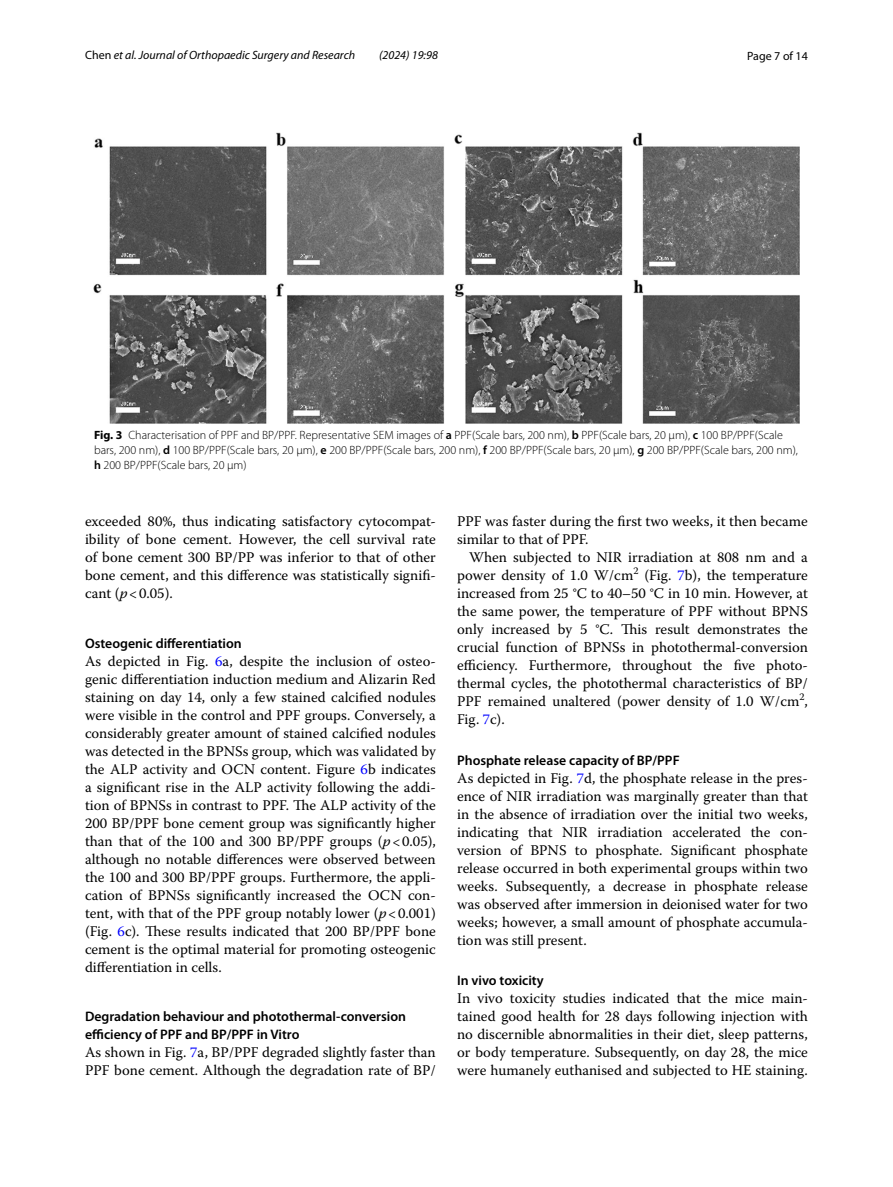
<style>
.page{position:relative;width:893px;height:1187px;background:#fff}
.page>*{position:absolute;margin:0;border:0;box-sizing:border-box;transform-origin:0 0}
.t1{font:14.7px/18px "Warnock Pro";color:#000;text-align:justify}
.t2{font:600 13.8px/18px "Myriad Pro";color:#000}
.t3{font:300 12px/15px "Myriad Pro";color:#000}
.t4{font:italic 12px "Myriad Pro";color:#000}
.t5{font:12px "Myriad Pro";color:#000}
.s1{font-style:normal}
.s2{font-weight:700}
.s3{font-weight:600}
.s4{font-style:italic}
.s5{color:#00f}
</style>
<div class="page">
<img style="left:94px;top:133px;width:705px;height:290px">
<p class="t4" style="left:85px;top:48px;width:272px"><span class="s1">Chen</span> et al. Journal of Orthopaedic Surgery and Research</p>
<p class="t4" style="left:379px;top:48px;width:60px">(2024) 19:98</p>
<p class="t5" style="left:747px;top:48px;width:62px">Page 7 of 14</p>
<p class="t3" style="left:94px;top:427px;width:705px"><span class="s2">Fig. 3</span> Characterisation of PPF and BP/PPF. Representative SEM images of <span class="s3">a</span> PPF(Scale bars, 200 nm), <span class="s3">b</span> PPF(Scale bars, 20 μm), <span class="s3">c</span> 100 BP/PPF(Scale bars, 200 nm), <span class="s3">d</span> 100 BP/PPF(Scale bars, 20 μm), <span class="s3">e</span> 200 BP/PPF(Scale bars, 200 nm), <span class="s3">f</span> 200 BP/PPF(Scale bars, 20 μm), <span class="s3">g</span> 200 BP/PPF(Scale bars, 200 nm), <span class="s3">h</span> 200 BP/PPF(Scale bars, 20 μm)</p>
<p class="t1" style="left:85px;top:511px;width:352px">exceeded 80%, thus indicating satisfactory cytocompat&shy;ibility of bone cement. However, the cell survival rate of bone cement 300 BP/PP was inferior to that of other bone cement, and this difference was statistically signifi&shy;cant (<span class="s4">p</span>&lt;0.05).</p>
<p class="t2" style="left:85px;top:633px;width:158px">Osteogenic differentiation</p>
<p class="t1" style="left:85px;top:651px;width:352px">As depicted in Fig. <span class="s5">6</span>a, despite the inclusion of osteo&shy;genic differentiation induction medium and Alizarin Red staining on day 14, only a few stained calcified nodules were visible in the control and PPF groups. Conversely, a considerably greater amount of stained calcified nodules was detected in the BPNSs group, which was validated by the ALP activity and OCN content. Figure <span class="s5">6</span>b indicates a significant rise in the ALP activity following the addi&shy;tion of BPNSs in contrast to PPF. The ALP activity of the 200 BP/PPF bone cement group was significantly higher than that of the 100 and 300 BP/PPF groups (<span class="s4">p</span>&lt;0.05), although no notable differences were observed between the 100 and 300 BP/PPF groups. Furthermore, the appli&shy;cation of BPNSs significantly increased the OCN con&shy;tent, with that of the PPF group notably lower (<span class="s4">p</span>&lt;0.001) (Fig. <span class="s5">6</span>c). These results indicated that 200 BP/PPF bone cement is the optimal material for promoting osteogenic differentiation in cells.</p>
<p class="t2" style="left:85px;top:1007px;width:323px">Degradation behaviour and photothermal‑conversion efficiency of PPF and BP/PPF in Vitro</p>
<p class="t1" style="left:85px;top:1043px;width:352px">As shown in Fig. <span class="s5">7</span>a, BP/PPF degraded slightly faster than<br>PPF bone cement. Although the degradation rate of BP/</p>
<p class="t1" style="left:457px;top:511px;width:352px">PPF was faster during the first two weeks, it then became similar to that of PPF.</p>
<p class="t1" style="left:457px;top:547px;width:352px;text-indent:12px">When subjected to NIR irradiation at 808 nm and a power density of 1.0 W/cm<sup>2</sup> (Fig. <span class="s5">7</span>b), the temperature increased from 25 °C to 40–50 °C in 10 min. However, at the same power, the temperature of PPF without BPNS only increased by 5 °C. This result demonstrates the crucial function of BPNSs in photothermal-conversion efficiency. Furthermore, throughout the five photo&shy;thermal cycles, the photothermal characteristics of BP/ PPF remained unaltered (power density of 1.0 W/cm<sup>2</sup>, Fig. <span class="s5">7</span>c).</p>
<p class="t2" style="left:457px;top:750px;width:224px">Phosphate release capacity of BP/PPF</p>
<p class="t1" style="left:457px;top:768px;width:352px">As depicted in Fig. <span class="s5">7</span>d, the phosphate release in the pres&shy;ence of NIR irradiation was marginally greater than that in the absence of irradiation over the initial two weeks, indicating that NIR irradiation accelerated the con&shy;version of BPNS to phosphate. Significant phosphate release occurred in both experimental groups within two weeks. Subsequently, a decrease in phosphate release was observed after immersion in deionised water for two weeks; however, a small amount of phosphate accumula&shy;tion was still present.</p>
<p class="t2" style="left:457px;top:971px;width:88px">In vivo toxicity</p>
<p class="t1" style="left:457px;top:989px;width:352px">In vivo toxicity studies indicated that the mice main&shy;tained good health for 28 days following injection with no discernible abnormalities in their diet, sleep patterns, or body temperature. Subsequently, on day 28, the mice were humanely euthanised and subjected to HE staining.</p>
</div>
